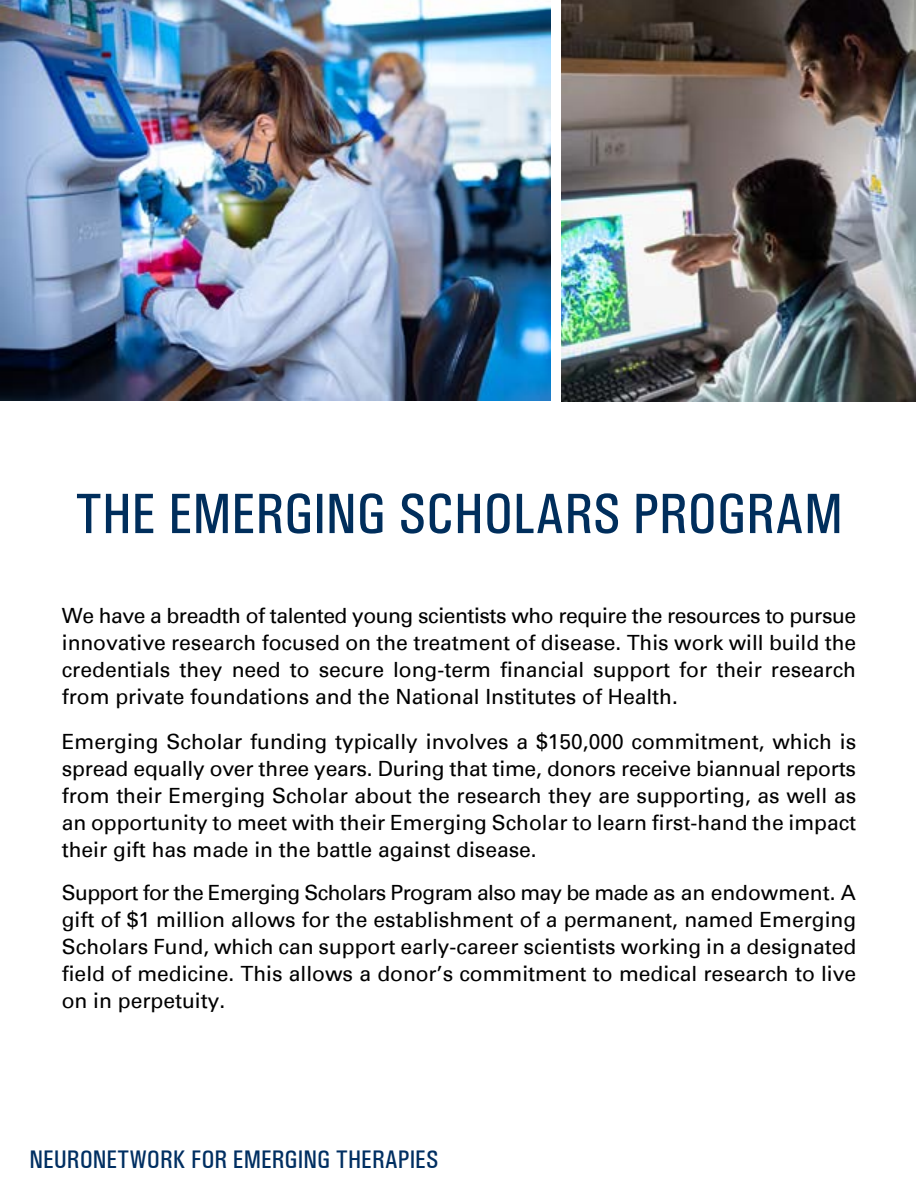
<style>
.page{position:relative;width:918px;height:1188px;background:#fff}
.page>*{position:absolute;margin:0;border:0;box-sizing:border-box;transform-origin:0 0}
.t1{font:500 condensed 57px "Univers";color:#002e5c}
.t2{font:500 condensed 25.5px "Univers";color:#002f62}
.t3{font:21px/27px "Univers";color:#000;text-align:justify}
</style>
<div class="page">
<img style="left:0;top:0;width:550px;height:401px">
<img style="left:562px;top:0;width:353px;height:402px">
<h1 class="t1" style="left:75px;top:480px;width:770px">THE EMERGING SCHOLARS PROGRAM</h1>
<p class="t3" style="left:62px;top:602px;width:796px">We have a breadth of talented young scientists who require the resources to pursue innovative research focused on the treatment of disease. This work will build the credentials they need to secure long-term financial support for their research from private foundations and the National Institutes of Health.</p>
<p class="t3" style="left:62px;top:728px;width:796px">Emerging Scholar funding typically involves a $150,000 commitment, which is spread equally over three years. During that time, donors receive biannual reports from their Emerging Scholar about the research they are supporting, as well as an opportunity to meet with their Emerging Scholar to learn first-hand the impact their gift has made in the battle against disease.</p>
<p class="t3" style="left:62px;top:880px;width:796px">Support for the Emerging Scholars Program also may be made as an endowment. A gift of $1 million allows for the establishment of a permanent, named Emerging Scholars Fund, which can support early-career scientists working in a designated field of medicine. This allows a donor’s commitment to medical research to live on in perpetuity.</p>
<p class="t2" style="left:29px;top:1144px;width:410px">NEURONETWORK FOR EMERGING THERAPIES</p>
</div>
